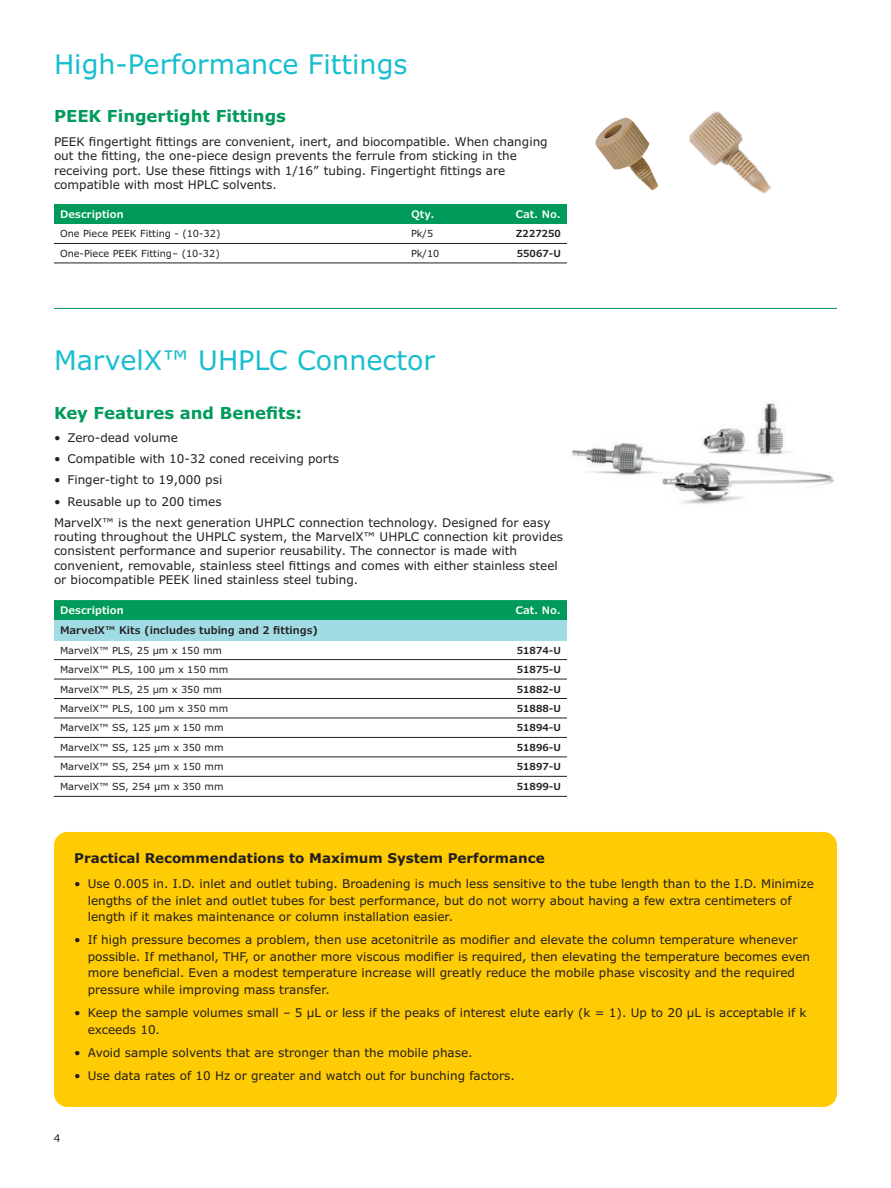
<style>
.page{position:relative;width:891px;height:1188px;background:#fff}
.page>*{position:absolute;margin:0;border:0;box-sizing:border-box;transform-origin:0 0}
.t1{font:27px "Verdana Pro";color:#18becf}
.t2{font:700 16.5px "Verdana Pro";color:#009b5a}
.t3{font:700 13.5px "Verdana Pro";color:#231f20}
.t4{font:12px/14.4px "Verdana Pro";color:#231f20}
.t5{font:600 10.5px "Verdana Pro";color:#fff}
.t6{font:600 10.5px "Verdana Pro";color:#231f20}
.t7{font:10.5px "Verdana Pro";color:#231f20}
.t8{font:9.75px "Verdana Pro";color:#231f20}
.t9{font:600 9.75px "Verdana Pro";color:#231f20}
</style>
<div class="page">
<div style="left:54px;top:204px;width:513px;height:20px;background:#009b5a"></div>
<hr style="left:54px;top:243px;width:351px;height:1px;background:#231f20">
<hr style="left:405px;top:243px;width:81px;height:1px;background:#231f20">
<hr style="left:486px;top:243px;width:81px;height:1px;background:#231f20">
<hr style="left:54px;top:263px;width:351px;height:1px;background:#231f20">
<hr style="left:405px;top:263px;width:81px;height:1px;background:#231f20">
<hr style="left:486px;top:263px;width:81px;height:1px;background:#231f20">
<div style="left:54px;top:832px;width:783px;height:275px;background:#ffcb04;border-radius:14px"></div>
<img style="left:689px;top:112px;width:81px;height:82px">
<img style="left:595px;top:118px;width:63px;height:72px">
<hr style="left:54px;top:308px;width:783px;height:1px;background:#009b5a">
<div style="left:54px;top:600px;width:513px;height:20px;background:#009b5a"></div>
<div style="left:54px;top:620px;width:513px;height:20px;background:#a1dbe4"></div>
<hr style="left:54px;top:659px;width:432px;height:1px;background:#231f20">
<hr style="left:486px;top:659px;width:81px;height:1px;background:#231f20">
<hr style="left:54px;top:698px;width:432px;height:1px;background:#231f20">
<hr style="left:486px;top:698px;width:81px;height:1px;background:#231f20">
<hr style="left:54px;top:737px;width:432px;height:1px;background:#231f20">
<hr style="left:486px;top:737px;width:81px;height:1px;background:#231f20">
<hr style="left:54px;top:757px;width:432px;height:1px;background:#231f20">
<hr style="left:486px;top:757px;width:81px;height:1px;background:#231f20">
<hr style="left:54px;top:776px;width:432px;height:1px;background:#231f20">
<hr style="left:486px;top:776px;width:81px;height:1px;background:#231f20">
<hr style="left:54px;top:679px;width:432px;height:1px;background:#231f20">
<hr style="left:486px;top:679px;width:81px;height:1px;background:#231f20">
<hr style="left:54px;top:796px;width:432px;height:1px;background:#231f20">
<hr style="left:486px;top:796px;width:81px;height:1px;background:#231f20">
<hr style="left:54px;top:718px;width:432px;height:1px;background:#231f20">
<hr style="left:486px;top:718px;width:81px;height:1px;background:#231f20">
<img style="left:571px;top:402px;width:264px;height:102px">
<h1 class="t1" style="left:54px;top:47px;width:355px">High-Performance Fittings</h1>
<h2 class="t2" style="left:54px;top:106px;width:233px">PEEK Fingertight Fittings</h2>
<p class="t4" style="left:54px;top:134px;width:495px">PEEK fingertight fittings are convenient, inert, and biocompatible. When changing out the fitting, the one-piece design prevents the ferrule from sticking in the receiving port. Use these fittings with 1/16” tubing. Fingertight fittings are compatible with most HPLC solvents.</p>
<p class="t5" style="left:60px;top:207px;width:65px">Description</p>
<p class="t5" style="left:411px;top:207px;width:25px">Qty.</p>
<p class="t5" style="left:515px;top:207px;width:47px">Cat. No.</p>
<p class="t8" style="left:60px;top:228px;width:162px">One Piece PEEK Fitting - (10-32)</p>
<p class="t8" style="left:411px;top:228px;width:24px">Pk/5</p>
<p class="t9" style="left:516px;top:228px;width:47px">Z227250</p>
<p class="t8" style="left:60px;top:247px;width:161px">One-Piece PEEK Fitting– (10-32)</p>
<p class="t8" style="left:411px;top:247px;width:30px">Pk/10</p>
<p class="t9" style="left:517px;top:247px;width:46px">55067-U</p>
<h1 class="t1" style="left:54px;top:343px;width:383px">MarvelX™ UHPLC Connector</h1>
<h2 class="t2" style="left:54px;top:402px;width:250px">Key Features and Benefits:</h2>
<p class="t4" style="left:54px;top:431px;width:125px">• Zero-dead volume</p>
<p class="t4" style="left:54px;top:452px;width:287px">• Compatible with 10-32 coned receiving ports</p>
<p class="t4" style="left:54px;top:473px;width:170px">• Finger-tight to 19,000 psi</p>
<p class="t4" style="left:54px;top:491px;width:498px;line-height:21.1px">• Reusable up to 200 times<br>MarvelX™ is the next generation UHPLC connection technology. Designed for easy</p>
<p class="t4" style="left:54px;top:530px;width:511px">routing throughout the UHPLC system, the MarvelX™ UHPLC connection kit provides consistent performance and superior reusability. The connector is made with convenient, removable, stainless steel fittings and comes with either stainless steel or biocompatible PEEK lined stainless steel tubing.</p>
<p class="t5" style="left:60px;top:603px;width:65px">Description</p>
<p class="t5" style="left:515px;top:603px;width:47px">Cat. No.</p>
<p class="t6" style="left:60px;top:624px;width:259px">MarvelX™ Kits (includes tubing and 2 fittings)</p>
<p class="t8" style="left:60px;top:644px;width:164px">MarvelX™ PLS, 25 µm x 150 mm</p>
<p class="t9" style="left:517px;top:644px;width:46px">51874-U</p>
<p class="t8" style="left:60px;top:663px;width:170px">MarvelX™ PLS, 100 µm x 150 mm</p>
<p class="t9" style="left:517px;top:663px;width:46px">51875-U</p>
<p class="t8" style="left:60px;top:683px;width:164px">MarvelX™ PLS, 25 µm x 350 mm</p>
<p class="t9" style="left:517px;top:683px;width:46px">51882-U</p>
<p class="t8" style="left:60px;top:702px;width:170px">MarvelX™ PLS, 100 µm x 350 mm</p>
<p class="t9" style="left:517px;top:702px;width:46px">51888-U</p>
<p class="t8" style="left:60px;top:722px;width:165px">MarvelX™ SS, 125 µm x 150 mm</p>
<p class="t9" style="left:517px;top:722px;width:46px">51894-U</p>
<p class="t8" style="left:60px;top:741px;width:165px">MarvelX™ SS, 125 µm x 350 mm</p>
<p class="t9" style="left:517px;top:741px;width:46px">51896-U</p>
<p class="t8" style="left:60px;top:761px;width:165px">MarvelX™ SS, 254 µm x 150 mm</p>
<p class="t9" style="left:517px;top:761px;width:46px">51897-U</p>
<p class="t8" style="left:60px;top:780px;width:165px">MarvelX™ SS, 254 µm x 350 mm</p>
<p class="t9" style="left:517px;top:780px;width:46px">51899-U</p>
<p class="t3" style="left:74px;top:849px;width:472px">Practical Recommendations to Maximum System Performance</p>
<p class="t4" style="left:88px;top:876px;width:728px;line-height:16.5px;text-indent:-14px">• Use 0.005 in. I.D. inlet and outlet tubing. Broadening is much less sensitive to the tube length than to the I.D. Minimize lengths of the inlet and outlet tubes for best performance, but do not worry about having a few extra centimeters of length if it makes maintenance or column installation easier.</p>
<p class="t4" style="left:88px;top:932px;width:724px;line-height:16.5px;text-indent:-14px">• If high pressure becomes a problem, then use acetonitrile as modifier and elevate the column temperature whenever possible. If methanol, THF, or another more viscous modifier is required, then elevating the temperature becomes even more beneficial. Even a modest temperature increase will greatly reduce the mobile phase viscosity and the required pressure while improving mass transfer.</p>
<p class="t4" style="left:88px;top:1005px;width:720px;line-height:16.5px;text-indent:-14px">• Keep the sample volumes small – 5 μL or less if the peaks of interest elute early (k = 1). Up to 20 μL is acceptable if k exceeds 10.</p>
<p class="t4" style="left:74px;top:1045px;width:400px">• Avoid sample solvents that are stronger than the mobile phase.</p>
<p class="t4" style="left:74px;top:1069px;width:442px">• Use data rates of 10 Hz or greater and watch out for bunching factors.</p>
<p class="t7" style="left:54px;top:1131px;width:8px">4</p>
</div>
